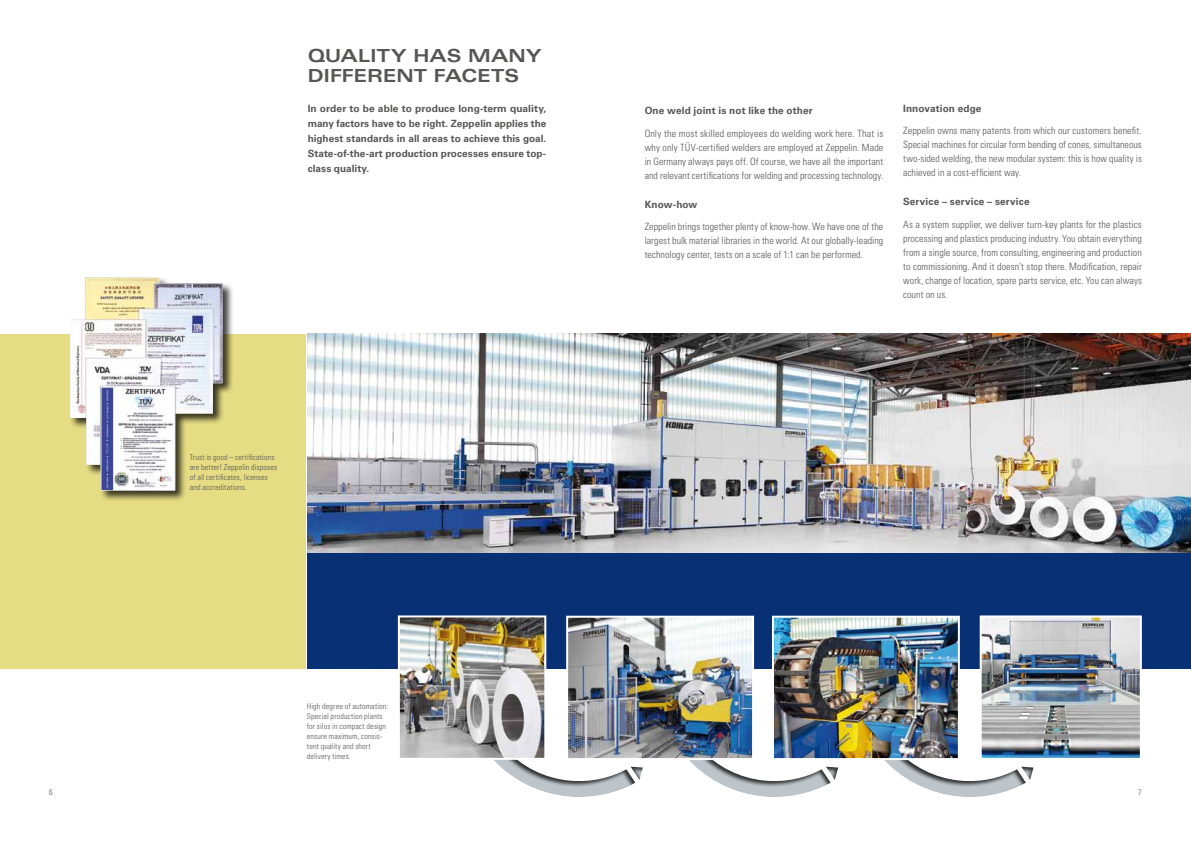
<style>
.page{position:relative;width:1191px;height:842px;background:#fff}
.page>*{position:absolute;margin:0;border:0;box-sizing:border-box;transform-origin:0 0}
.t1{font:700 expanded 18px/20px "Univers LT Std";color:#565655}
.t2{font:300 condensed 10px/14px "Univers LT Std";letter-spacing:.005em;color:#565655;text-align:justify}
.t3{font:700 10px/15px "Univers LT Std";letter-spacing:.01em;color:#565655;text-align:justify}
.t4{font:300 condensed 8px/10px "Univers LT Std";letter-spacing:.015em;color:#565655}
</style>
<div class="page">
<div style="left:0;top:334px;width:306px;height:335px;background:#e5dc84"></div>
<div style="left:308px;top:463px;width:883px;height:206px;background:#083074"></div>
<img style="left:308px;top:334px;width:883px;height:218px">
<svg style="left:689px;top:760px;width:142px;height:37px"></svg>
<div style="left:824px;top:765px;width:15px;height:16px;background:#000;opacity:.75"></div>
<svg style="left:494px;top:760px;width:142px;height:37px"></svg>
<div style="left:628px;top:765px;width:15px;height:16px;background:#000;opacity:.75"></div>
<svg style="left:884px;top:760px;width:142px;height:37px"></svg>
<div style="left:1019px;top:765px;width:15px;height:16px;background:#000;opacity:.75"></div>
<img style="left:401px;top:618px;width:142px;height:139px">
<div style="left:398px;top:615px;width:148px;height:145px;border:2px solid #fff"></div>
<img style="left:775px;top:619px;width:182px;height:138px">
<div style="left:772px;top:616px;width:188px;height:144px;border:2px solid #fff"></div>
<img style="left:569px;top:619px;width:182px;height:138px">
<div style="left:566px;top:616px;width:188px;height:144px;border:2px solid #fff"></div>
<img style="left:982px;top:618px;width:156px;height:139px">
<div style="left:979px;top:615px;width:162px;height:145px;border:2px solid #fff"></div>
<div style="left:70px;top:277px;width:164px;height:225px;background:#000;opacity:.75"></div>
<svg style="left:70px;top:277px;width:153px;height:213px"></svg>
<h1 class="t1" style="left:308px;top:45px;width:236px">QUALITY HAS MANY<br>DIFFERENT FACETS</h1>
<p class="t3" style="left:308px;top:101px;width:240px">In order to be able to produce long-term quality, many factors have to be right. Zeppelin applies the highest standards in all areas to achieve this goal.<br>State-of-the-art production processes ensure top&shy;class quality.</p>
<p class="t4" style="left:190px;top:453px;width:89px">Trust is good – certifications are better! Zeppelin disposes of all certificates, licenses and accreditations.</p>
<p class="t4" style="left:307px;top:701px;width:83px">High degree of automation:<br>Special production plants for silos in compact design ensure maximum, consis&shy;tent quality and short delivery times.</p>
<p class="t3" style="left:644px;top:103px;width:170px">One weld joint is not like the other</p>
<p class="t2" style="left:644px;top:126px;width:240px">Only the most skilled employees do welding work here. That is why only TÜV-certified welders are employed at Zeppelin. Made in Germany always pays off. Of course, we have all the important and relevant certifications for welding and processing technology.</p>
<p class="t3" style="left:644px;top:197px;width:54px">Know-how</p>
<p class="t2" style="left:644px;top:220px;width:240px">Zeppelin brings together plenty of know-how. We have one of the largest bulk material libraries in the world. At our globally-leading technology center, tests on a scale of 1:1 can be performed.</p>
<p class="t3" style="left:903px;top:101px;width:80px">Innovation edge</p>
<p class="t2" style="left:903px;top:124px;width:240px">Zeppelin owns many patents from which our customers benefit.<br>Special machines for circular form bending of cones, simultaneous two-sided welding, the new modular system: this is how quality is achieved in a cost-efficient way.</p>
<p class="t3" style="left:903px;top:194px;width:128px">Service – service – service</p>
<p class="t2" style="left:903px;top:217px;width:240px">As a system supplier, we deliver turn-key plants for the plastics processing and plastics producing industry. You obtain everything from a single source, from consulting, engineering and production to commissioning. And it doesn’t stop there. Modification, repair work, change of location, spare parts service, etc. You can always count on us.</p>
<p class="t4" style="left:49px;top:787px;width:5px">6</p>
<p class="t4" style="left:1138px;top:787px;width:5px">7</p>
</div>
